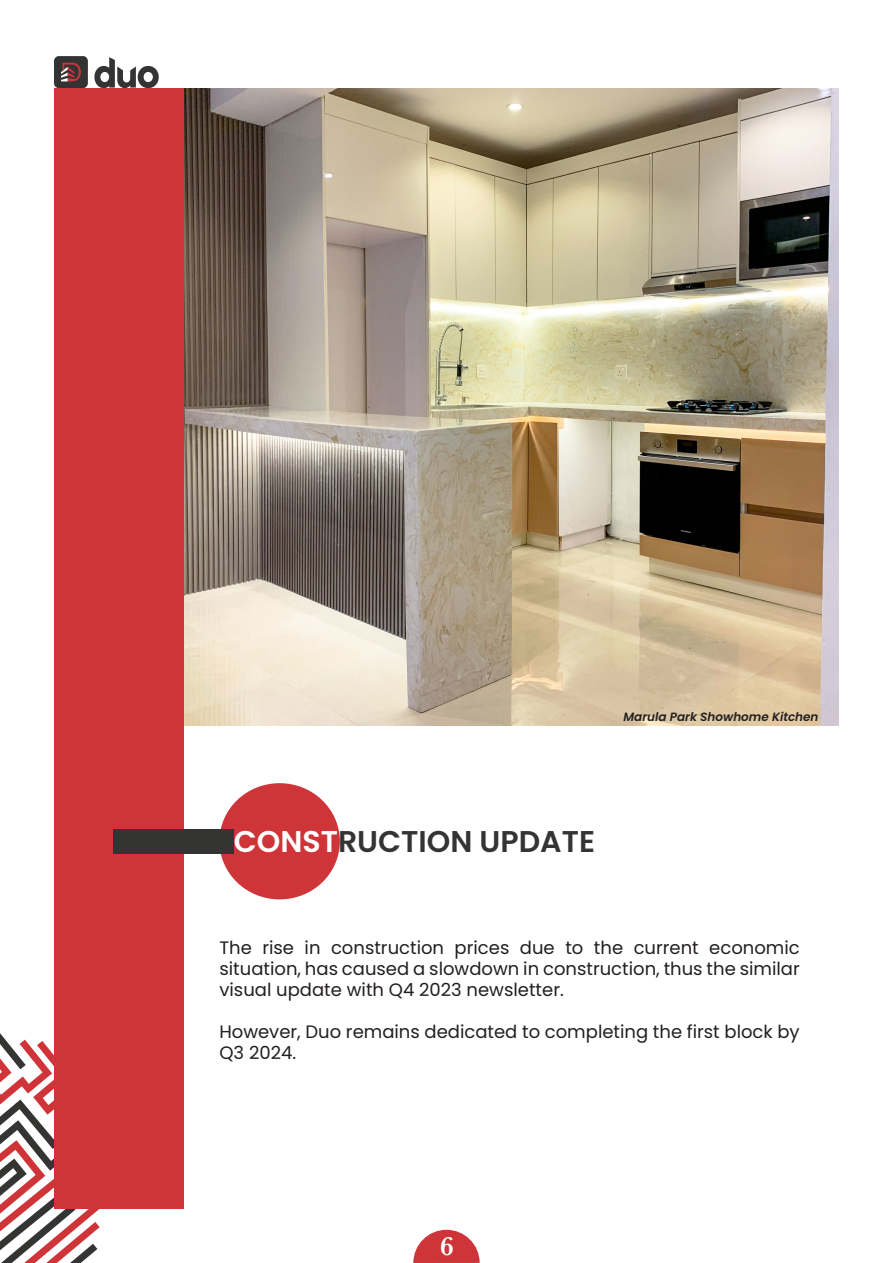
<style>
.page{position:relative;width:893px;height:1263px;background:#fff}
.page>*{position:absolute;margin:0;border:0;box-sizing:border-box;transform-origin:0 0}
.t1{font:600 30px "Poppins";color:#343433}
.t2{font:600 27.45px "Baskerville";color:#fff}
.t3{font:18px/21px "Poppins";color:#231f20;text-align:justify}
.t4{font:italic 600 12px "Poppins";color:#231f20}
.s1{color:#fff}
</style>
<div class="page">
<svg style="left:0;top:1033px;width:100px;height:230px"></svg>
<svg style="left:413px;top:1230px;width:67px;height:33px"></svg>
<svg style="left:94px;top:57px;width:65px;height:31px"></svg>
<div style="left:54px;top:56px;width:34px;height:32px;background:#323332;border-radius:5px"></div>
<svg style="left:61px;top:63px;width:20px;height:18px"></svg>
<img style="left:184px;top:88px;width:655px;height:637px">
<div style="left:54px;top:88px;width:130px;height:1121px;background:#ce3438"></div>
<div style="left:219px;top:783px;width:121px;height:116px;background:#ce3438;border-radius:50%"></div>
<div style="left:113px;top:829px;width:121px;height:24px;background:#343433"></div>
<p class="t4" style="left:623px;top:709px;width:197px">Marula Park Showhome Kitchen</p>
<p class="t1" style="left:234px;top:824px;width:363px"><span class="s1">CONST</span>RUCTION UPDATE</p>
<p class="t3" style="left:219px;top:937px;width:582px">The rise in construction prices due to the current economic situation, has caused a slowdown in construction, thus the similar visual update with Q4 2023 newsletter.</p>
<p class="t3" style="left:219px;top:1021px;width:582px">However, Duo remains dedicated to completing the first block by<br>Q3 2024.</p>
<h2 class="t2" style="left:440px;top:1227px;width:15px">6</h2>
</div>
